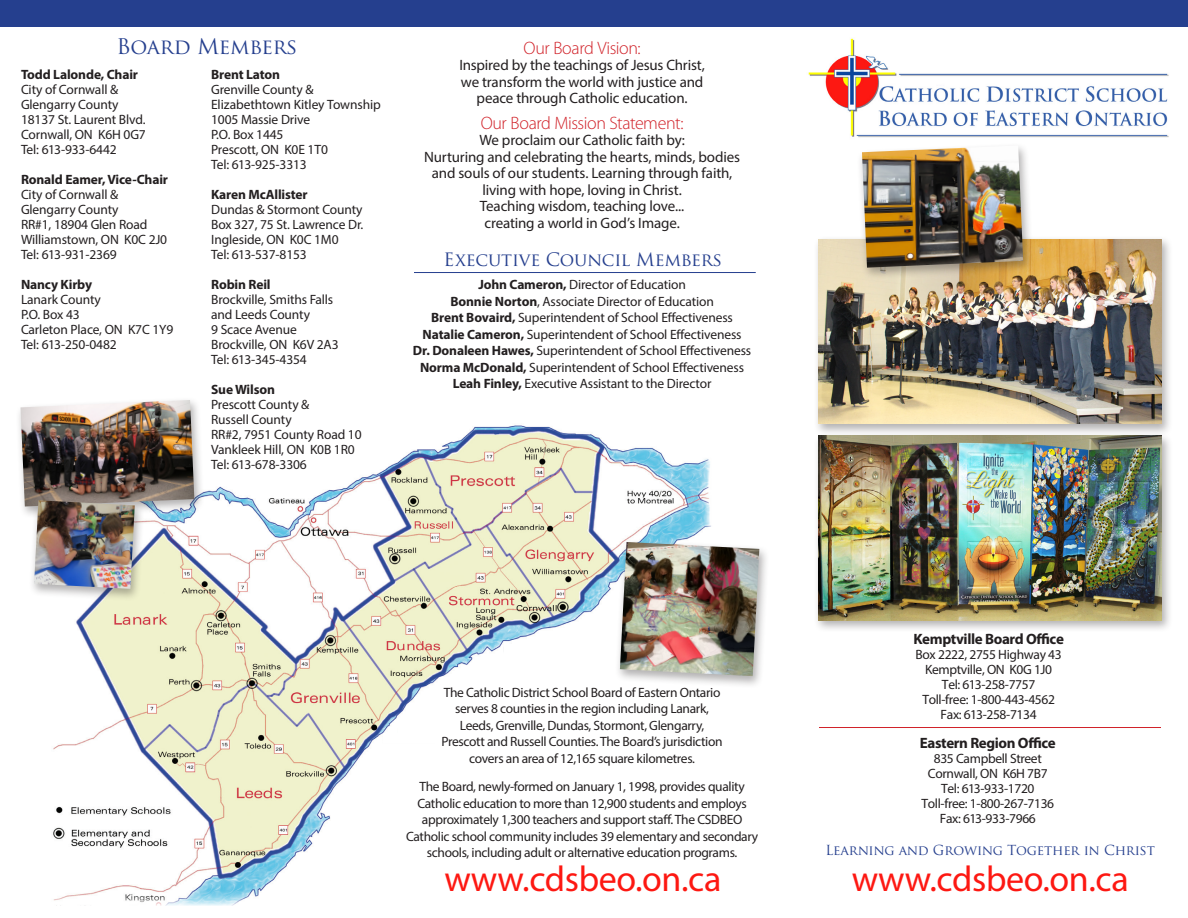
<style>
.page{position:relative;width:1188px;height:918px;background:#fff}
.page>*{position:absolute;margin:0;border:0;box-sizing:border-box;transform-origin:0 0}
.t1{font:36px "Myriad Pro";letter-spacing:-.01em;color:#fd1812}
.t2{font:21px "Trajan Pro";letter-spacing:-.01em;color:#253f8e}
.t3{font:300 18px "Myriad Pro";letter-spacing:-.025em;color:#d1232a}
.t4{font:18px "Trajan Pro";letter-spacing:-.01em;color:#253f8e}
.t5{font:15px "Myriad Pro";letter-spacing:-.01em;color:#231f20}
.t6{font:700 15px "Myriad Pro";letter-spacing:-.025em;color:#231f20}
.t7{font:13.5px/15px "Myriad Pro";letter-spacing:-.02em;color:#231f20}
.t8{font:700 13.5px "Myriad Pro";letter-spacing:-.01em;color:#231f20}
.t9{font:13.5px "Trajan Pro";letter-spacing:-.01em;color:#253f8e}
.s1{font-weight:700}
</style>
<div class="page">
<img style="left:53px;top:425px;width:658px;height:480px">
<div style="left:383px;top:733px;width:52px;height:10px;background:#fff"></div>
<div style="left:388px;top:727px;width:8px;height:7px;background:#fff"></div>
<div style="left:504px;top:644px;width:41px;height:10px;background:#fff"></div>
<div style="left:512px;top:640px;width:7px;height:7px;background:#fff"></div>
<img style="left:808px;top:38px;width:361px;height:100px">
<div style="left:813px;top:432px;width:360px;height:201px;background:#231f20;opacity:.35"></div>
<img style="left:818px;top:437px;width:344px;height:183px">
<hr style="left:819px;top:727px;width:342px;height:1px;background:#d1232a">
<div style="left:615px;top:539px;width:155px;height:150px;background:#231f20;opacity:.35"></div>
<img style="left:620px;top:542px;width:139px;height:134px">
<hr style="left:414px;top:272px;width:342px;height:1px;background:#253f8e">
<div style="left:813px;top:236px;width:360px;height:201px;background:#231f20;opacity:.35"></div>
<img style="left:818px;top:239px;width:344px;height:185px">
<div style="left:857px;top:142px;width:177px;height:138px;background:#231f20;opacity:.35"></div>
<img style="left:862px;top:145px;width:161px;height:123px">
<div style="left:15px;top:396px;width:190px;height:123px;background:#231f20;opacity:.35"></div>
<img style="left:21px;top:400px;width:173px;height:107px">
<div style="left:29px;top:497px;width:116px;height:104px;background:#231f20;opacity:.35"></div>
<img style="left:34px;top:500px;width:101px;height:89px">
<div style="left:0;top:0;width:1188px;height:27px;background:#253f8e"></div>
<p class="t2" style="left:116px;top:33px;width:183px">Board Members</p>
<p class="t3" style="left:524px;top:38px;width:119px">Our Board Vision:</p>
<p class="t5" style="left:459px;top:56px;width:247px">Inspired by the teachings of Jesus Christ,</p>
<p class="t5" style="left:461px;top:72px;width:244px">we transform the world with justice and</p>
<p class="t5" style="left:477px;top:89px;width:213px">peace through Catholic education.</p>
<p class="t3" style="left:481px;top:113px;width:204px">Our Board Mission Statement:</p>
<p class="t5" style="left:479px;top:131px;width:207px">We proclaim our Catholic faith by:</p>
<p class="t5" style="left:424px;top:147px;width:317px">Nurturing and celebrating the hearts, minds, bodies</p>
<p class="t5" style="left:432px;top:164px;width:302px">and souls of our students. Learning through faith,</p>
<p class="t5" style="left:482px;top:180px;width:201px">living with hope, loving in Christ.</p>
<p class="t5" style="left:480px;top:197px;width:206px">Teaching wisdom, teaching love...</p>
<p class="t5" style="left:484px;top:213px;width:197px">creating a world in God’s Image.</p>
<p class="t8" style="left:21px;top:66px;width:119px">Todd Lalonde, Chair</p>
<p class="t7" style="left:21px;top:82px;width:99px">City of Cornwall &amp;<br>Glengarry County</p>
<p class="t7" style="left:21px;top:112px;width:126px">18137 St. Laurent Blvd.</p>
<p class="t7" style="left:21px;top:127px;width:126px">Cornwall, ON K6H 0G7</p>
<p class="t7" style="left:21px;top:142px;width:97px">Tel: 613-933-6442</p>
<p class="t8" style="left:21px;top:171px;width:149px">Ronald Eamer, Vice-Chair</p>
<p class="t7" style="left:21px;top:187px;width:99px">City of Cornwall &amp;<br>Glengarry County</p>
<p class="t7" style="left:21px;top:217px;width:128px">RR#1, 18904 Glen Road</p>
<p class="t7" style="left:21px;top:232px;width:148px">Williamstown, ON K0C 2J0</p>
<p class="t7" style="left:21px;top:247px;width:97px">Tel: 613-931-2369</p>
<p class="t7" style="left:21px;top:277px;width:81px"><span class="s1">Nancy Kirby<br></span>Lanark County</p>
<p class="t7" style="left:21px;top:307px;width:60px">P.O. Box 43</p>
<p class="t7" style="left:21px;top:322px;width:154px">Carleton Place, ON K7C 1Y9</p>
<p class="t7" style="left:21px;top:337px;width:97px">Tel: 613-250-0482</p>
<p class="t8" style="left:211px;top:66px;width:71px">Brent Laton</p>
<p class="t7" style="left:211px;top:82px;width:171px">Grenville County &amp;<br>Elizabethtown Kitley Township</p>
<p class="t7" style="left:211px;top:112px;width:101px">1005 Massie Drive</p>
<p class="t7" style="left:211px;top:127px;width:74px">P.O. Box 1445</p>
<p class="t7" style="left:211px;top:142px;width:118px">Prescott, ON K0E 1T0</p>
<p class="t7" style="left:211px;top:157px;width:97px">Tel: 613-925-3313</p>
<p class="t8" style="left:211px;top:186px;width:98px">Karen McAllister</p>
<p class="t7" style="left:211px;top:202px;width:153px">Dundas &amp; Stormont County</p>
<p class="t7" style="left:211px;top:217px;width:154px">Box 327, 75 St. Lawrence Dr.</p>
<p class="t7" style="left:211px;top:232px;width:129px">Ingleside, ON K0C 1M0</p>
<p class="t7" style="left:211px;top:247px;width:97px">Tel: 613-537-8153</p>
<p class="t8" style="left:211px;top:276px;width:61px">Robin Reil</p>
<p class="t7" style="left:211px;top:292px;width:124px">Brockville, Smiths Falls</p>
<p class="t7" style="left:211px;top:307px;width:100px">and Leeds County</p>
<p class="t7" style="left:211px;top:322px;width:87px">9 Scace Avenue</p>
<p class="t7" style="left:211px;top:337px;width:129px">Brockville, ON K6V 2A3</p>
<p class="t7" style="left:211px;top:352px;width:97px">Tel: 613-345-4354</p>
<p class="t8" style="left:211px;top:381px;width:65px">Sue Wilson</p>
<p class="t7" style="left:211px;top:397px;width:100px">Prescott County &amp;<br>Russell County</p>
<p class="t7" style="left:211px;top:427px;width:152px">RR#2, 7951 County Road 10</p>
<p class="t7" style="left:211px;top:442px;width:145px">Vankleek Hill, ON K0B 1R0</p>
<p class="t7" style="left:211px;top:457px;width:97px">Tel: 613-678-3306</p>
<p class="t4" style="left:444px;top:248px;width:280px">Executive Council Members</p>
<p class="t7" style="left:478px;top:277px;width:209px"><span class="s1">John Cameron,</span> Director of Education</p>
<p class="t7" style="left:450px;top:293px;width:265px"><span class="s1">Bonnie Norton</span>, Associate Director of Education</p>
<p class="t7" style="left:431px;top:310px;width:303px"><span class="s1">Brent Bovaird,</span> Superintendent of School Effectiveness</p>
<p class="t7" style="left:423px;top:326px;width:321px"><span class="s1">Natalie Cameron,</span> Superintendent of School Effectiveness</p>
<p class="t7" style="left:413px;top:343px;width:340px"><span class="s1">Dr. Donaleen Hawes,</span> Superintendent of School Effectiveness</p>
<p class="t7" style="left:420px;top:359px;width:326px"><span class="s1">Norma McDonald,</span> Superintendent of School Effectiveness</p>
<p class="t7" style="left:453px;top:376px;width:260px"><span class="s1">Leah Finley,</span> Executive Assistant to the Director</p>
<p class="t7" style="left:444px;top:684px;width:278px">The Catholic District School Board of Eastern Ontario</p>
<p class="t7" style="left:455px;top:701px;width:255px">serves 8 counties in the region including Lanark,</p>
<p class="t7" style="left:460px;top:717px;width:246px">Leeds, Grenville, Dundas, Stormont, Glengarry,</p>
<p class="t7" style="left:442px;top:734px;width:283px">Prescott and Russell Counties. The Board’s jurisdiction</p>
<p class="t7" style="left:469px;top:750px;width:227px">covers an area of 12,165 square kilometres.</p>
<p class="t7" style="left:419px;top:779px;width:327px">The Board, newly-formed on January 1, 1998, provides quality</p>
<p class="t7" style="left:417px;top:795px;width:331px;line-height:16.5px;text-align:center">Catholic education to more than 12,900 students and employs approximately 1,300 teachers and support staff. The CSDBEO</p>
<p class="t7" style="left:406px;top:828px;width:354px;line-height:16.5px;text-align:center">Catholic school community includes 39 elementary and secondary schools, including adult or alternative education programs.</p>
<p class="t6" style="left:913px;top:629px;width:152px">Kemptville Board Office</p>
<p class="t7" style="left:916px;top:646px;width:148px">Box 2222, 2755 Highway 43</p>
<p class="t7" style="left:925px;top:661px;width:129px">Kemptville, ON K0G 1J0</p>
<p class="t7" style="left:942px;top:676px;width:95px">Tel: 613-258-7757</p>
<p class="t7" style="left:922px;top:691px;width:134px">Toll-free: 1-800-443-4562</p>
<p class="t7" style="left:941px;top:706px;width:98px">Fax: 613-258-7134</p>
<p class="t6" style="left:920px;top:733px;width:137px">Eastern Region Office</p>
<p class="t7" style="left:934px;top:751px;width:110px">835 Campbell Street</p>
<p class="t7" style="left:928px;top:766px;width:121px">Cornwall, ON K6H 7B7</p>
<p class="t7" style="left:941px;top:781px;width:95px">Tel: 613-933-1720</p>
<p class="t7" style="left:921px;top:796px;width:134px">Toll-free: 1-800-267-7136</p>
<p class="t7" style="left:940px;top:811px;width:98px">Fax: 613-933-7966</p>
<p class="t9" style="left:825px;top:842px;width:331px">Learning and Growing Together in Christ</p>
<p class="t1" style="left:444px;top:857px;width:279px">www.cdsbeo.on.ca</p>
<p class="t1" style="left:852px;top:857px;width:279px">www.cdsbeo.on.ca</p>
</div>
